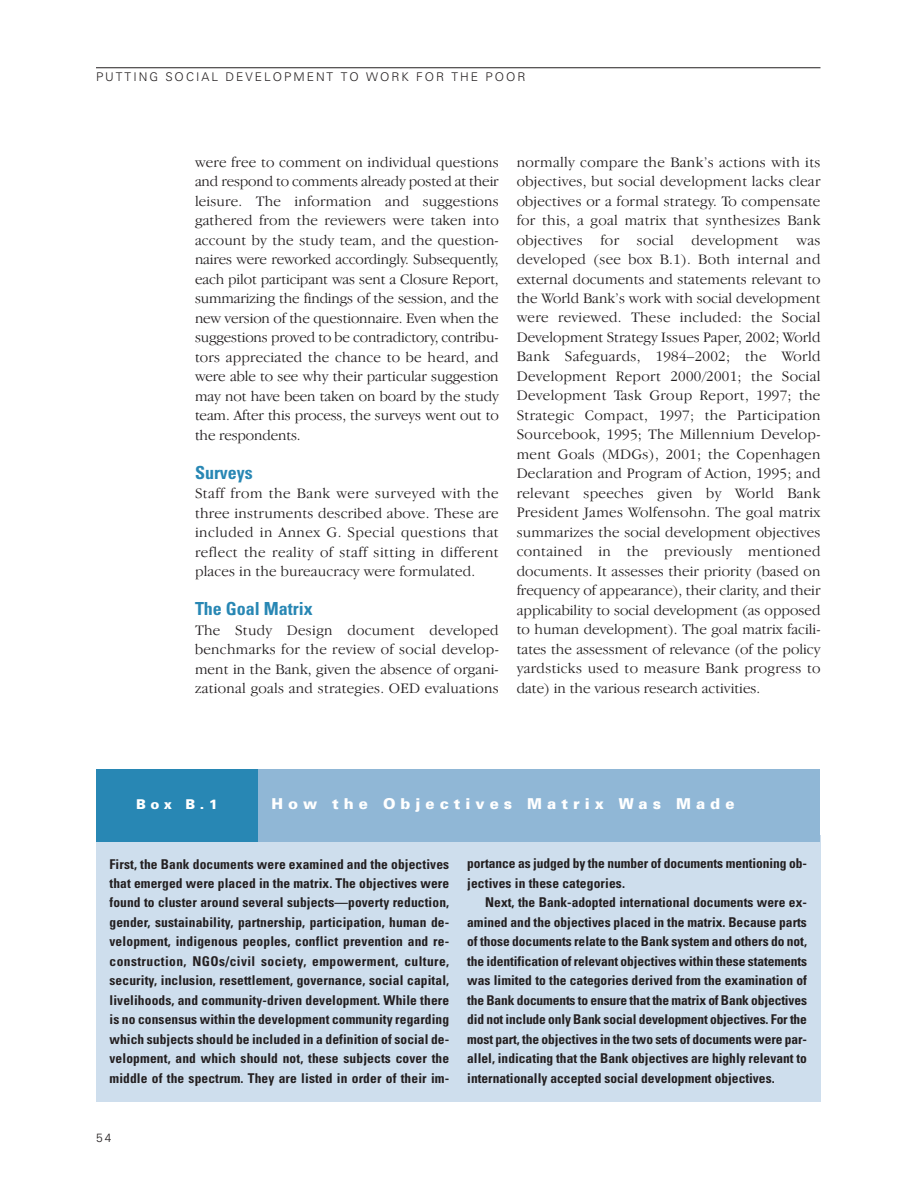
<style>
.page{position:relative;width:918px;height:1188px;background:#fff}
.page>*{position:absolute;margin:0;border:0;box-sizing:border-box;transform-origin:0 0}
.t1{font:700 condensed 18px "Univers";color:#2887b4}
.t2{font:300 15px/19.5px "Garamond IT Cby BT";letter-spacing:.01em;color:#231f20;text-align:justify}
.t3{font:900 15px "Univers";letter-spacing:.335em;color:#fff}
.t4{font:700 condensed 13.5px/19.5px "Univers";color:#231f20;text-align:justify}
.t5{font:900 13.5px "Univers";color:#fff}
.t6{font:300 12px "Univers";letter-spacing:.165em;color:#231f20}
</style>
<div class="page">
<hr style="left:96px;top:67px;width:724px;height:1px;background:#231f20">
<div style="left:96px;top:835px;width:724px;height:266px;background:#cedeed"></div>
<div style="left:96px;top:769px;width:724px;height:73px;background:#90b7d6"></div>
<div style="left:96px;top:769px;width:162px;height:73px;background:#2887b4"></div>
<p class="t6" style="left:96px;top:72px;width:431px">PUTTING SOCIAL DEVELOPMENT TO WORK FOR THE POOR</p>
<p class="t2" style="left:195px;top:153px;width:305px">were free to comment on individual questions and respond to comments already posted at their leisure. The information and suggestions gathered from the reviewers were taken into account by the study team, and the question&shy;naires were reworked accordingly. Subsequently, each pilot participant was sent a Closure Report, summarizing the findings of the session, and the new version of the questionnaire. Even when the suggestions proved to be contradictory, contribu&shy;tors appreciated the chance to be heard, and were able to see why their particular suggestion may not have been taken on board by the study team. After this process, the surveys went out to the respondents.</p>
<p class="t1" style="left:195px;top:466px;width:59px">Surveys</p>
<p class="t2" style="left:195px;top:485px;width:305px">Staff from the Bank were surveyed with the three instruments described above. These are included in Annex G. Special questions that reflect the reality of staff sitting in different places in the bureaucracy were formulated.</p>
<p class="t1" style="left:195px;top:602px;width:119px">The Goal Matrix</p>
<p class="t2" style="left:195px;top:621px;width:305px">The Study Design document developed benchmarks for the review of social develop&shy;ment in the Bank, given the absence of organi&shy;zational goals and strategies. OED evaluations</p>
<p class="t2" style="left:517px;top:153px;width:305px">normally compare the Bank’s actions with its objectives, but social development lacks clear objectives or a formal strategy. To compensate for this, a goal matrix that synthesizes Bank objectives for social development was developed (see box B.1). Both internal and external documents and statements relevant to the World Bank’s work with social development were reviewed. These included: the Social Development Strategy Issues Paper, 2002; World Bank Safeguards, 1984–2002; the World Development Report 2000/2001; the Social Development Task Group Report, 1997; the Strategic Compact, 1997; the Participation Sourcebook, 1995; The Millennium Develop&shy;ment Goals (MDGs), 2001; the Copenhagen Declaration and Program of Action, 1995; and relevant speeches given by World Bank President James Wolfensohn. The goal matrix summarizes the social development objectives contained in the previously mentioned documents. It assesses their priority (based on frequency of appearance), their clarity, and their applicability to social development (as opposed to human development). The goal matrix facili&shy;tates the assessment of relevance (of the policy yardsticks used to measure Bank progress to date) in the various research activities.</p>
<p class="t5" style="left:136px;top:799px;width:83px">Box B.1</p>
<p class="t3" style="left:272px;top:798px;width:464px">How the Objectives Matrix Was Made</p>
<p class="t4" style="left:110px;top:855px;width:341px">First, the Bank documents were examined and the objectives that emerged were placed in the matrix. The objectives were found to cluster around several subjects—poverty reduction, gender, sustainability, partnership, participation, human de&shy;velopment, indigenous peoples, conflict prevention and re&shy;construction, NGOs/civil society, empowerment, culture, security, inclusion, resettlement, governance, social capital, livelihoods, and community-driven development. While there is no consensus within the development community regarding which subjects should be included in a definition of social de&shy;velopment, and which should not, these subjects cover the middle of the spectrum. They are listed in order of their im-</p>
<p class="t4" style="left:467px;top:855px;width:341px">portance as judged by the number of documents mentioning ob&shy;jectives in these categories.</p>
<p class="t4" style="left:467px;top:894px;width:341px;text-indent:18px">Next, the Bank-adopted international documents were ex&shy;amined and the objectives placed in the matrix. Because parts of those documents relate to the Bank system and others do not, the identification of relevant objectives within these statements was limited to the categories derived from the examination of the Bank documents to ensure that the matrix of Bank objectives did not include only Bank social development objectives. For the most part, the objectives in the two sets of documents were par&shy;allel, indicating that the Bank objectives are highly relevant to internationally accepted social development objectives.</p>
<p class="t6" style="left:96px;top:1133px;width:17px">54</p>
</div>
